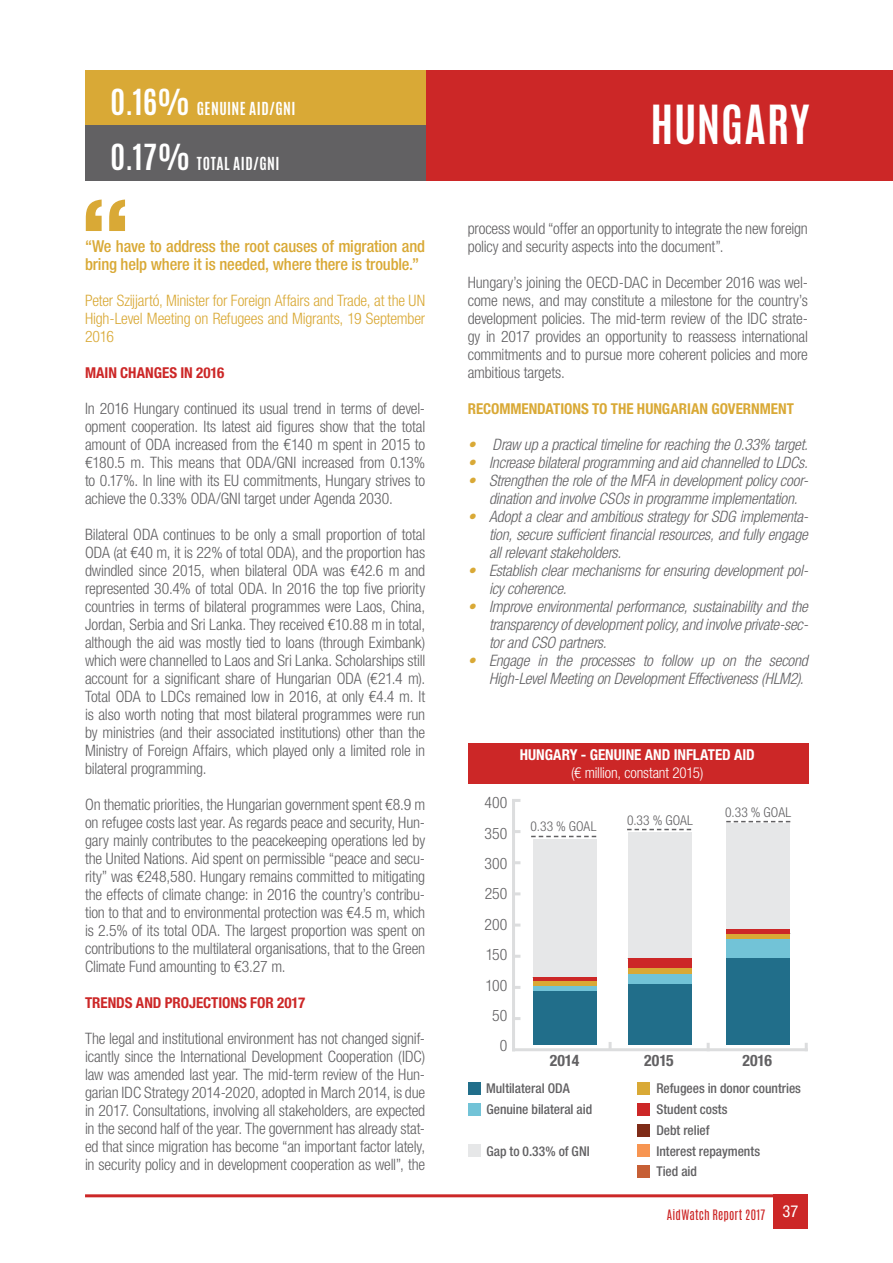
<style>
.page{position:relative;width:893px;height:1263px;background:#fff}
.page>*{position:absolute;margin:0;border:0;box-sizing:border-box;transform-origin:0 0}
.t1{font:700 45px "Antonio";letter-spacing:.02em;color:#fff}
.t2{font:500 condensed 16.5px/18px "Helvetica Neue LT Std";letter-spacing:-.01em;color:#d9a936}
.t3{font:300 condensed 15.75px/18px "Helvetica Neue LT Std";letter-spacing:-.01em;color:#626163;text-align:justify}
.t4{font:italic 300 condensed 15.75px/18px "Helvetica Neue LT Std";letter-spacing:-.01em;color:#626163}
.t5{font:300 condensed 15.75px/18px "Helvetica Neue LT Std";letter-spacing:-.01em;color:#d9a936;text-align:justify}
.t6{font:700 condensed 15.75px "Helvetica Neue LT Std";color:#626163}
.t7{font:700 condensed 15px "Helvetica Neue LT Std";color:#cc2727}
.t8{font:700 condensed 15px "Helvetica Neue LT Std";letter-spacing:-.005em;color:#d9a936}
.t9{font:700 15px "Antonio";letter-spacing:.03em;color:#fff}
.t10{font:700 condensed 15px "Helvetica Neue LT Std";color:#fff}
.t11{font:300 condensed 15px "Helvetica Neue LT Std";letter-spacing:-.01em;color:#fff}
.t12{font:500 condensed 13.5px/20.7px "Helvetica Neue LT Std";color:#626163}
.t13{font:300 condensed 13.5px "Helvetica Neue LT Std";letter-spacing:.01em;color:#626163}
.t14{font:12px "Antonio";letter-spacing:.01em;color:#cc2727}
.s1{font-size:30px}
.s2{color:#d9a936}
</style>
<div class="page">
<hr style="left:85px;top:1194px;width:723px;height:3px;background:#cc2727">
<div style="left:774px;top:1194px;width:34px;height:34px;background:#cc2727"></div>
<div style="left:85px;top:70px;width:808px;height:111px;background:#cc2727"></div>
<svg style="left:86px;top:200px;width:39px;height:31px"></svg>
<div style="left:468px;top:1082px;width:12px;height:13px;background:#216e8a"></div>
<div style="left:468px;top:1103px;width:12px;height:12px;background:#72c3d7"></div>
<div style="left:638px;top:1082px;width:12px;height:13px;background:#d9a936"></div>
<div style="left:638px;top:1103px;width:12px;height:12px;background:#cc2727"></div>
<div style="left:638px;top:1123px;width:12px;height:13px;background:#7e2b17"></div>
<div style="left:638px;top:1144px;width:12px;height:13px;background:#f79552"></div>
<div style="left:638px;top:1165px;width:12px;height:13px;background:#c65f35"></div>
<div style="left:468px;top:1144px;width:12px;height:13px;background:#e6e7e8"></div>
<svg style="left:726px;top:821px;width:64px;height:1px"></svg>
<svg style="left:627px;top:829px;width:64px;height:1px"></svg>
<svg style="left:531px;top:836px;width:65px;height:1px"></svg>
<hr style="left:512px;top:800px;width:3px;height:251px;background:#dcddde">
<svg style="left:515px;top:986px;width:5px;height:3px"></svg>
<svg style="left:515px;top:923px;width:5px;height:3px"></svg>
<svg style="left:515px;top:861px;width:5px;height:3px"></svg>
<hr style="left:512px;top:1048px;width:296px;height:3px;background:#dcddde">
<svg style="left:609px;top:1042px;width:3px;height:6px"></svg>
<svg style="left:707px;top:1043px;width:3px;height:5px"></svg>
<svg style="left:805px;top:1043px;width:3px;height:5px"></svg>
<svg style="left:512px;top:799px;width:8px;height:3px"></svg>
<svg style="left:515px;top:830px;width:5px;height:3px"></svg>
<svg style="left:515px;top:892px;width:5px;height:3px"></svg>
<svg style="left:515px;top:955px;width:5px;height:3px"></svg>
<svg style="left:515px;top:1017px;width:5px;height:3px"></svg>
<div style="left:533px;top:839px;width:63px;height:138px;background:#e6e7e8"></div>
<div style="left:628px;top:831px;width:63px;height:127px;background:#e6e7e8"></div>
<div style="left:726px;top:823px;width:64px;height:110px;background:#e6e7e8"></div>
<hr style="left:533px;top:977px;width:63px;height:4px;background:#cc2727">
<div style="left:628px;top:958px;width:63px;height:10px;background:#cc2727"></div>
<div style="left:533px;top:981px;width:63px;height:5px;background:#d9a936"></div>
<div style="left:628px;top:968px;width:63px;height:6px;background:#d9a936"></div>
<div style="left:726px;top:934px;width:64px;height:5px;background:#d9a936"></div>
<div style="left:533px;top:986px;width:63px;height:5px;background:#72c3d7"></div>
<div style="left:628px;top:974px;width:63px;height:11px;background:#72c3d7"></div>
<div style="left:726px;top:939px;width:64px;height:19px;background:#72c3d7"></div>
<div style="left:533px;top:991px;width:63px;height:54px;background:#216e8a"></div>
<div style="left:628px;top:985px;width:63px;height:60px;background:#216e8a"></div>
<div style="left:726px;top:958px;width:64px;height:87px;background:#216e8a"></div>
<hr style="left:726px;top:930px;width:64px;height:4px;background:#cc2727">
<div style="left:85px;top:70px;width:340px;height:55px;background:#d9a936"></div>
<div style="left:85px;top:125px;width:340px;height:56px;background:#626163"></div>
<div style="left:468px;top:744px;width:340px;height:40px;background:#cc2727"></div>
<p class="t9" style="left:111px;top:97px;width:186px"><span class="s1">0.16%</span> GENUINE AID/GNI</p>
<p class="t9" style="left:111px;top:152px;width:170px"><span class="s1">0.17%</span> TOTAL AID/GNI</p>
<p class="t2" style="left:85px;top:237px;width:342px">“We have to address the root causes of migration and bring help where it is needed, where there is trouble.”</p>
<p class="t5" style="left:85px;top:291px;width:342px">Peter Szijjartó, Minister for Foreign Affairs and Trade, at the UN High-Level Meeting on Refugees and Migrants, 19 September 2016</p>
<p class="t7" style="left:85px;top:364px;width:141px">MAIN CHANGES IN 2016</p>
<p class="t3" style="left:85px;top:399px;width:342px">In 2016 Hungary continued its usual trend in terms of devel&shy;opment cooperation. Its latest aid figures show that the total amount of ODA increased from the €140 m spent in 2015 to €180.5 m. This means that ODA/GNI increased from 0.13% to 0.17%. ln line with its EU commitments, Hungary strives to achieve the 0.33% ODA/GNI target under Agenda 2030.</p>
<p class="t3" style="left:85px;top:525px;width:342px">Bilateral ODA continues to be only a small proportion of total ODA (at €40 m, it is 22% of total ODA), and the proportion has dwindled since 2015, when bilateral ODA was €42.6 m and represented 30.4% of total ODA. In 2016 the top five priority countries in terms of bilateral programmes were Laos, China, Jordan, Serbia and Sri Lanka. They received €10.88 m in total, although the aid was mostly tied to loans (through Eximbank) which were channelled to Laos and Sri Lanka. Scholarships still account for a significant share of Hungarian ODA (€21.4 m).<br>Total ODA to LDCs remained low in 2016, at only €4.4 m. It is also worth noting that most bilateral programmes were run by ministries (and their associated institutions) other than the Ministry of Foreign Affairs, which played only a limited role in bilateral programming.</p>
<p class="t3" style="left:85px;top:795px;width:342px">On thematic priorities, the Hungarian government spent €8.9 m on refugee costs last year. As regards peace and security, Hun&shy;gary mainly contributes to the peacekeeping operations led by the United Nations. Aid spent on permissible “peace and secu&shy;rity” was €248,580. Hungary remains committed to mitigating the effects of climate change: in 2016 the country’s contribu&shy;tion to that and to environmental protection was €4.5 m, which is 2.5% of its total ODA. The largest proportion was spent on contributions to the multilateral organisations, that to the Green Climate Fund amounting to €3.27 m.</p>
<p class="t7" style="left:85px;top:994px;width:222px">TRENDS AND PROJECTIONS FOR 2017</p>
<p class="t3" style="left:85px;top:1029px;width:342px">The legal and institutional environment has not changed signif&shy;icantly since the International Development Cooperation (IDC) law was amended last year. The mid-term review of the Hun&shy;garian IDC Strategy 2014-2020, adopted in March 2014, is due in 2017. Consultations, involving all stakeholders, are expected in the second half of the year. The government has already stat&shy;ed that since migration has become “an important factor lately, in security policy and in development cooperation as well”, the</p>
<h1 class="t1" style="left:651px;top:91px;width:160px">HUNGARY</h1>
<p class="t3" style="left:468px;top:219px;width:342px">process would “offer an opportunity to integrate the new foreign policy and security aspects into the document”.</p>
<p class="t3" style="left:468px;top:273px;width:342px">Hungary’s joining the OECD-DAC in December 2016 was wel&shy;come news, and may constitute a milestone for the country’s development policies. The mid-term review of the IDC strate&shy;gy in 2017 provides an opportunity to reassess international commitments and to pursue more coherent policies and more ambitious targets.</p>
<p class="t8" style="left:468px;top:400px;width:328px">RECOMMENDATIONS TO THE HUNGARIAN GOVERNMENT</p>
<p class="t4" style="left:468px;top:436px;width:342px"><span class="s2">•</span> Draw up a practical timeline for reaching the 0.33% target.</p>
<p class="t4" style="left:468px;top:454px;width:342px"><span class="s2">•</span> Increase bilateral programming and aid channelled to LDCs.</p>
<p class="t4" style="left:489px;top:472px;width:321px;text-indent:-21px"><span class="s2">•</span> Strengthen the role of the MFA in development policy coor&shy;dination and involve CSOs in programme implementation.</p>
<p class="t4" style="left:489px;top:508px;width:321px;text-align:justify;text-indent:-21px"><span class="s2">•</span> Adopt a clear and ambitious strategy for SDG implementa&shy;tion, secure sufficient financial resources, and fully engage all relevant stakeholders.</p>
<p class="t4" style="left:489px;top:562px;width:321px;text-indent:-21px"><span class="s2">•</span> Establish clear mechanisms for ensuring development pol&shy;icy coherence.</p>
<p class="t4" style="left:489px;top:598px;width:321px;text-align:justify;text-indent:-21px"><span class="s2">•</span> Improve environmental performance, sustainability and the transparency of development policy, and involve private-sec&shy;tor and CSO partners.</p>
<p class="t4" style="left:468px;top:652px;width:342px;text-align:right"><span class="s2">•</span> Engage in the processes to follow up on the second<br>High-Level Meeting on Development Effectiveness (HLM2).</p>
<p class="t3" style="left:484px;top:793px;width:24px">400</p>
<p class="t3" style="left:485px;top:824px;width:24px">350</p>
<p class="t3" style="left:485px;top:854px;width:24px">300</p>
<p class="t3" style="left:485px;top:885px;width:24px">250</p>
<p class="t3" style="left:485px;top:915px;width:24px">200</p>
<p class="t3" style="left:486px;top:945px;width:23px">150</p>
<p class="t3" style="left:485px;top:976px;width:23px">100</p>
<p class="t3" style="left:492px;top:1006px;width:17px">50</p>
<p class="t3" style="left:500px;top:1037px;width:9px">0</p>
<p class="t10" style="left:520px;top:746px;width:237px">HUNGARY - GENUINE AND INFLATED AID</p>
<p class="t11" style="left:571px;top:764px;width:134px">(€ million, constant 2015)</p>
<p class="t13" style="left:530px;top:819px;width:67px">0.33 % GOAL</p>
<p class="t13" style="left:627px;top:812px;width:67px">0.33 % GOAL</p>
<p class="t13" style="left:725px;top:804px;width:67px">0.33 % GOAL</p>
<p class="t6" style="left:550px;top:1051px;width:31px">2014</p>
<p class="t6" style="left:644px;top:1051px;width:31px">2015</p>
<p class="t6" style="left:742px;top:1051px;width:31px">2016</p>
<p class="t12" style="left:486px;top:1078px;width:108px">Multilateral ODA<br>Genuine bilateral aid</p>
<p class="t12" style="left:656px;top:1078px;width:146px">Refugees in donor countries<br>Student costs<br>Debt relief<br>Interest repayments<br>Tied aid</p>
<p class="t12" style="left:487px;top:1140px;width:105px">Gap to 0.33% of GNI</p>
<p class="t14" style="left:667px;top:1206px;width:133px">AidWatch Report 2017 <sup>37</sup></p>
</div>
